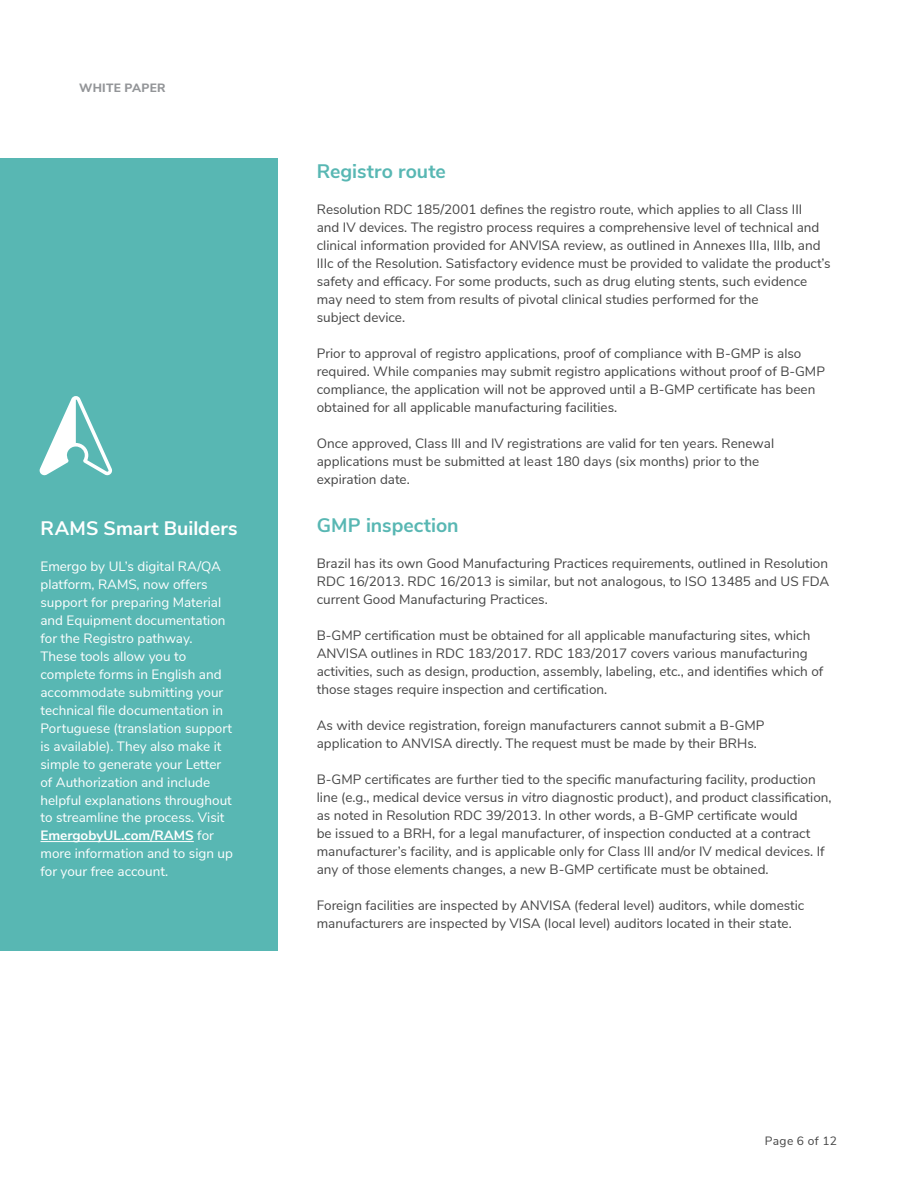
<style>
.page{position:relative;width:918px;height:1188px;background:#fff}
.page>*{position:absolute;margin:0;border:0;box-sizing:border-box;transform-origin:0 0}
.t1{font:700 19.5px "Nunito Sans";color:#58b7b3}
.t2{font:700 19.5px "Nunito Sans";color:#fff}
.t3{font:13.5px/18px "Nunito Sans";color:#454545}
.t4{font:13.5px/18px "Nunito Sans";color:#fff}
.t5{font:800 12px "Nunito Sans";letter-spacing:.025em;color:#939598}
.t6{font:12px "Nunito Sans";letter-spacing:.035em;color:#444}
.s1{font-weight:700}
.s2{font-style:italic}
</style>
<div class="page">
<div style="left:0;top:158px;width:277px;height:792px;background:#58b7b3"></div>
<hr style="left:40px;top:841px;width:154px;height:1px;background:#fff">
<svg style="left:39px;top:396px;width:73px;height:80px"></svg>
<p class="t5" style="left:79px;top:79px;width:88px">WHITE PAPER</p>
<h1 class="t2" style="left:40px;top:514px;width:199px">RAMS Smart Builders</h1>
<p class="t4" style="left:40px;top:556px;width:194px">Emergo by UL’s digital RA/QA platform, RAMS, now offers support for preparing Material and Equipment documentation for the Registro pathway.<br>These tools allow you to complete forms in English and accommodate submitting your technical file documentation in<br>Portuguese (translation support is available). They also make it simple to generate your Letter of Authorization and include helpful explanations throughout to streamline the process. Visit<br><span class="s1">EmergobyUL.com/RAMS</span> for more information and to sign up for your free account.</p>
<h1 class="t1" style="left:317px;top:157px;width:131px">Registro route</h1>
<p class="t3" style="left:317px;top:200px;width:515px">Resolution RDC 185/2001 defines the registro route, which applies to all Class III<br>and IV devices. The registro process requires a comprehensive level of technical and clinical information provided for ANVISA review, as outlined in Annexes IIIa, IIIb, and IIIc of the Resolution. Satisfactory evidence must be provided to validate the product’s safety and efficacy. For some products, such as drug eluting stents, such evidence may need to stem from results of pivotal clinical studies performed for the<br>subject device.</p>
<p class="t3" style="left:317px;top:344px;width:510px">Prior to approval of registro applications, proof of compliance with B-GMP is also required. While companies may submit registro applications without proof of B-GMP compliance, the application will not be approved until a B-GMP certificate has been obtained for all applicable manufacturing facilities.</p>
<p class="t3" style="left:317px;top:434px;width:459px">Once approved, Class III and IV registrations are valid for ten years. Renewal applications must be submitted at least 180 days (six months) prior to the expiration date.</p>
<h1 class="t1" style="left:317px;top:511px;width:143px">GMP inspection</h1>
<p class="t3" style="left:317px;top:554px;width:514px;text-align:justify">Brazil has its own Good Manufacturing Practices requirements, outlined in Resolution RDC 16/2013. RDC 16/2013 is similar, but not analogous, to ISO 13485 and US FDA current Good Manufacturing Practices.</p>
<p class="t3" style="left:317px;top:626px;width:508px">B-GMP certification must be obtained for all applicable manufacturing sites, which ANVISA outlines in RDC 183/2017. RDC 183/2017 covers various manufacturing activities, such as design, production, assembly, labeling, etc., and identifies which of those stages require inspection and certification.</p>
<p class="t3" style="left:317px;top:716px;width:449px">As with device registration, foreign manufacturers cannot submit a B-GMP application to ANVISA directly. The request must be made by their BRHs.</p>
<p class="t3" style="left:317px;top:770px;width:516px">B-GMP certificates are further tied to the specific manufacturing facility, production line (e.g., medical device versus <span class="s2">in vitro</span> diagnostic product), and product classification, as noted in Resolution RDC 39/2013. In other words, a B-GMP certificate would<br>be issued to a BRH, for a legal manufacturer, of inspection conducted at a contract manufacturer’s facility, and is applicable only for Class III and/or IV medical devices. If any of those elements changes, a new B-GMP certificate must be obtained.</p>
<p class="t3" style="left:317px;top:896px;width:489px">Foreign facilities are inspected by ANVISA (federal level) auditors, while domestic manufacturers are inspected by VISA (local level) auditors located in their state.</p>
<p class="t6" style="left:765px;top:1133px;width:74px">Page 6 of 12</p>
</div>
